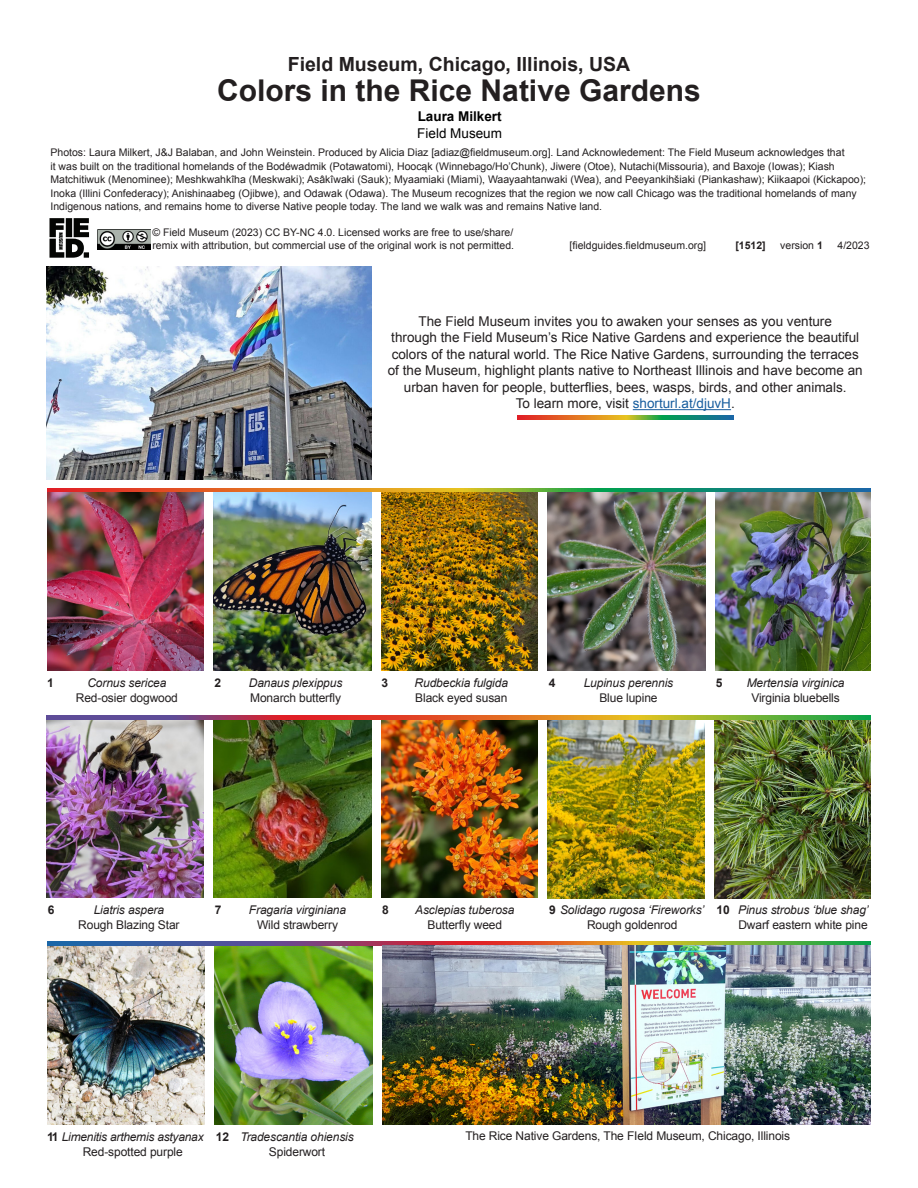
<style>
.page{position:relative;width:918px;height:1188px;background:#fff}
.page>*{position:absolute;margin:0;border:0;box-sizing:border-box;transform-origin:0 0}
.t1{font:700 30px "Arial";color:#231f20}
.t2{font:700 19.5px "Arial";color:#231f20}
.t3{font:13.5px/16.5px "Arial";color:#231f20}
.t4{font:700 13.5px/16.5px "Arial";color:#000}
.t5{font:12px "Arial";letter-spacing:-.01em;color:#231f20}
.t6{font:italic 12px "Arial";letter-spacing:-.01em;color:#231f20}
.t7{font:700 12px "Arial";color:#231f20}
.t8{font:10.5px/13.5px "Arial";color:#231f20}
.t9{font:700 10.5px "Arial";color:#231f20}
.s1{font-weight:400}
.s2{font-style:inherit}
.s3{font-weight:700}
.s4{color:#175d9e}
.s5{font-weight:700;font-style:normal}
</style>
<div class="page">
<img style="left:98px;top:229px;width:52px;height:20px">
<svg style="left:50px;top:218px;width:39px;height:40px"></svg>
<img style="left:47px;top:492px;width:157px;height:179px">
<img style="left:214px;top:492px;width:157px;height:179px">
<img style="left:381px;top:492px;width:157px;height:179px">
<img style="left:547px;top:492px;width:158px;height:179px">
<img style="left:715px;top:492px;width:156px;height:179px">
<img style="left:47px;top:720px;width:157px;height:178px">
<img style="left:214px;top:720px;width:157px;height:178px">
<img style="left:381px;top:720px;width:157px;height:178px">
<img style="left:547px;top:720px;width:157px;height:178px">
<img style="left:714px;top:720px;width:157px;height:178px">
<img style="left:48px;top:945px;width:156px;height:179px">
<img style="left:215px;top:945px;width:157px;height:179px">
<svg style="left:47px;top:488px;width:824px;height:4px;background:#8a8142"></svg>
<svg style="left:47px;top:716px;width:824px;height:4px;background:#a66e42"></svg>
<svg style="left:47px;top:942px;width:824px;height:3px;background:#866b58"></svg>
<hr style="left:633px;top:409px;width:98px;height:1px;background:#175d9e">
<img style="left:47px;top:266px;width:324px;height:213px">
<img style="left:383px;top:945px;width:488px;height:179px">
<svg style="left:517px;top:416px;width:216px;height:4px"></svg>
<p class="t2" style="left:288px;top:51px;width:344px">Field Museum, Chicago, Illinois, USA</p>
<p class="t1" style="left:217px;top:70px;width:485px">Colors in the Rice Native Gardens</p>
<p class="t4" style="left:417px;top:109px;width:86px">Laura Milkert<br><span class="s1">Field Museum</span></p>
<p class="t8" style="left:50px;top:146px;width:817px">Photos: Laura Milkert, J&amp;J Balaban, and John Weinstein. Produced by Alicia Diaz [adiaz@fieldmuseum.org]. Land Acknowledement: The Field Museum acknowledges that<br>it was built on the traditional homelands of the Bodéwadmik (Potawatomi), Hoocąk (Winnebago/Ho’Chunk), Jiwere (Otoe), Nutachi(Missouria), and Baxoje (Iowas); Kiash Matchitiwuk (Menominee); Meshkwahkîha (Meskwaki); Asâkîwaki (Sauk); Myaamiaki (Miami), Waayaahtanwaki (Wea), and Peeyankihšiaki (Piankashaw); Kiikaapoi (Kickapoo); Inoka (Illini Confederacy); Anishinaabeg (Ojibwe), and Odawak (Odawa). The Museum recognizes that the region we now call Chicago was the traditional homelands of many Indigenous nations, and remains home to diverse Native people today. The land we walk was and remains Native land.</p>
<p class="t8" style="left:152px;top:227px;width:363px;line-height:12.6px">© Field Museum (2023) CC BY-NC 4.0. Licensed works are free to use/share/ remix with attribution, but commercial use of the original work is not permitted.</p>
<p class="t8" style="left:570px;top:238px;width:138px">[fieldguides.fieldmuseum.org]</p>
<p class="t9" style="left:735px;top:238px;width:32px">[1<span class="s2">51</span>2]</p>
<p class="t8" style="left:780px;top:238px;width:44px">version <span class="s3">1</span></p>
<p class="t8" style="left:838px;top:238px;width:34px">4/2023</p>
<p class="t3" style="left:419px;top:313px;width:415px">The Field Museum invites you to awaken your senses as you venture</p>
<p class="t3" style="left:391px;top:329px;width:469px">through the Field Museum’s Rice Native Gardens and experience the beautiful</p>
<p class="t3" style="left:388px;top:346px;width:476px">colors of the natural world. The Rice Native Gardens, surrounding the terraces of the Museum, highlight plants native to Northeast Illinois and have become an</p>
<p class="t3" style="left:404px;top:379px;width:444px;text-align:center">urban haven for people, butterflies, bees, wasps, birds, and other animals.<br>To learn more, visit <span class="s4">shorturl.at/djuvH</span>.</p>
<p class="t7" style="left:47px;top:674px;width:8px">1</p>
<p class="t6" style="left:87px;top:675px;width:81px">Cornus sericea</p>
<p class="t5" style="left:76px;top:689px;width:104px">Red-osier dogwood</p>
<p class="t7" style="left:214px;top:674px;width:8px">2</p>
<p class="t6" style="left:415px;top:675px;width:95px">Rudbeckia fulgida</p>
<p class="t5" style="left:415px;top:689px;width:94px">Black eyed susan</p>
<p class="t7" style="left:382px;top:674px;width:8px">3</p>
<p class="t6" style="left:584px;top:675px;width:91px">Lupinus perennis</p>
<p class="t5" style="left:599px;top:689px;width:60px">Blue lupine</p>
<p class="t7" style="left:549px;top:674px;width:8px">4</p>
<p class="t6" style="left:747px;top:675px;width:99px">Mertensia virginica</p>
<p class="t5" style="left:751px;top:689px;width:90px">Virginia bluebells</p>
<p class="t6" style="left:249px;top:675px;width:95px">Danaus plexippus</p>
<p class="t5" style="left:250px;top:689px;width:92px">Monarch butterfly</p>
<p class="t7" style="left:716px;top:674px;width:8px">5</p>
<p class="t7" style="left:382px;top:902px;width:8px">8</p>
<p class="t6" style="left:738px;top:902px;width:132px">Pinus strobus ‘blue shag’</p>
<p class="t5" style="left:738px;top:917px;width:131px">Dwarf eastern white pine</p>
<p class="t6" style="left:549px;top:902px;width:157px"><span class="s5">9</span> Solidago rugosa ‘Fireworks’</p>
<p class="t5" style="left:587px;top:917px;width:92px">Rough goldenrod</p>
<p class="t7" style="left:48px;top:902px;width:8px">6</p>
<p class="t6" style="left:249px;top:902px;width:99px">Fragaria virginiana</p>
<p class="t5" style="left:257px;top:917px;width:82px">Wild strawberry</p>
<p class="t7" style="left:716px;top:902px;width:15px">10</p>
<p class="t6" style="left:94px;top:902px;width:72px">Liatris aspera</p>
<p class="t5" style="left:78px;top:917px;width:103px">Rough Blazing Star</p>
<p class="t7" style="left:215px;top:902px;width:8px">7</p>
<p class="t6" style="left:415px;top:902px;width:101px">Asclepias tuberosa</p>
<p class="t5" style="left:428px;top:917px;width:76px">Butterfly weed</p>
<p class="t6" style="left:47px;top:1129px;width:158px"><span class="s5">11</span> Limenitis arthemis astyanax</p>
<p class="t5" style="left:83px;top:1143px;width:102px">Red-spotted purple</p>
<p class="t7" style="left:216px;top:1128px;width:15px">12</p>
<p class="t5" style="left:465px;top:1128px;width:326px">The Rice Native Gardens, The FIeld Museum, Chicago, Illinois</p>
<p class="t6" style="left:240px;top:1129px;width:115px">Tradescantia ohiensis</p>
<p class="t5" style="left:269px;top:1143px;width:58px">Spiderwort</p>
</div>
